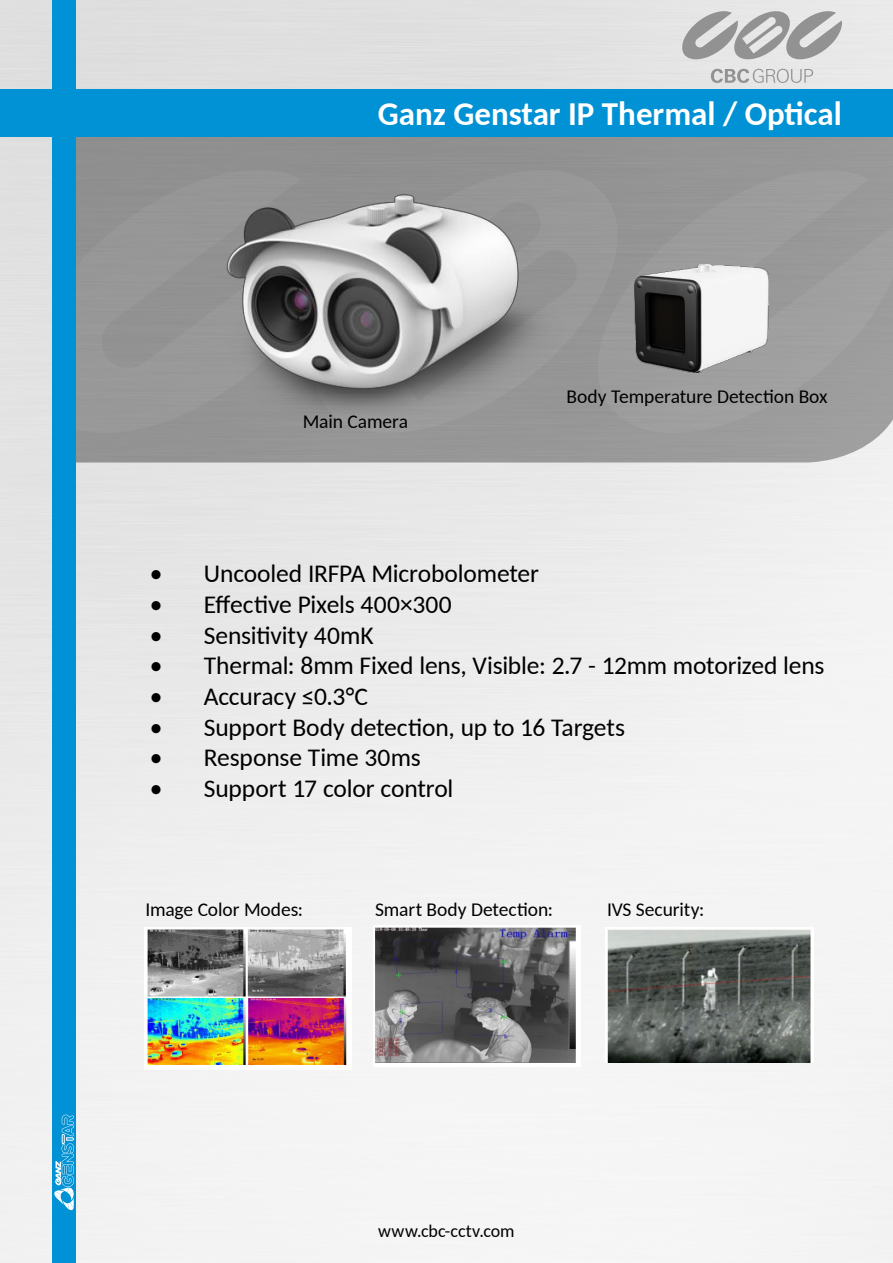
<style>
.page{position:relative;width:893px;height:1263px;background:#fff}
.page>*{position:absolute;margin:0;border:0;box-sizing:border-box;transform-origin:0 0}
.t1{font:700 33px "Carlito";color:#fff}
.t2{font:25.5px "Carlito";letter-spacing:-.005em;color:#000}
.t3{font:19.5px "Carlito";letter-spacing:-.005em;color:#000}
.t4{font:18px "Carlito";letter-spacing:.005em;color:#000}
</style>
<div class="page">
<img style="left:0;top:0;width:893px;height:1263px">
<div style="left:0;top:89px;width:893px;height:48px;background:#0092d4"></div>
<div style="left:52px;top:0;width:24px;height:1263px;background:#0092d4"></div>
<svg style="left:711px;top:69px;width:102px;height:14px"></svg>
<svg style="left:678px;top:8px;width:164px;height:55px;background:#c1c1c1"></svg>
<svg style="left:54px;top:1115px;width:20px;height:95px"></svg>
<img style="left:145px;top:927px;width:207px;height:143px">
<img style="left:373px;top:925px;width:207px;height:141px">
<img style="left:606px;top:928px;width:207px;height:134px">
<img style="left:76px;top:137px;width:598px;height:348px">
<img style="left:181px;top:163px;width:382px;height:286px">
<img style="left:635px;top:264px;width:134px;height:108px">
<p class="t1" style="left:378px;top:91px;width:466px">Ganz Genstar IP Thermal / Optical</p>
<p class="t3" style="left:303px;top:409px;width:107px">Main Camera</p>
<p class="t3" style="left:567px;top:383px;width:263px">Body Temperature Detection Box</p>
<p class="t2" style="left:150px;top:557px;width:391px">• Uncooled IRFPA Microbolometer</p>
<p class="t2" style="left:150px;top:587px;width:303px">• Effective Pixels 400×300</p>
<p class="t2" style="left:150px;top:618px;width:225px">• Sensitivity 40mK</p>
<p class="t2" style="left:150px;top:648px;width:676px">• Thermal: 8mm Fixed lens, Visible: 2.7 - 12mm motorized lens</p>
<p class="t2" style="left:150px;top:679px;width:220px">• Accuracy ≤0.3°C</p>
<p class="t2" style="left:150px;top:710px;width:477px">• Support Body detection, up to 16 Targets</p>
<p class="t2" style="left:150px;top:740px;width:272px">• Response Time 30ms</p>
<p class="t2" style="left:150px;top:771px;width:305px">• Support 17 color control</p>
<p class="t3" style="left:145px;top:896px;width:159px">Image Color Modes:</p>
<p class="t3" style="left:375px;top:896px;width:179px">Smart Body Detection:</p>
<p class="t3" style="left:607px;top:896px;width:99px">IVS Security:</p>
<p class="t4" style="left:378px;top:1219px;width:138px">www.cbc-cctv.com</p>
</div>
